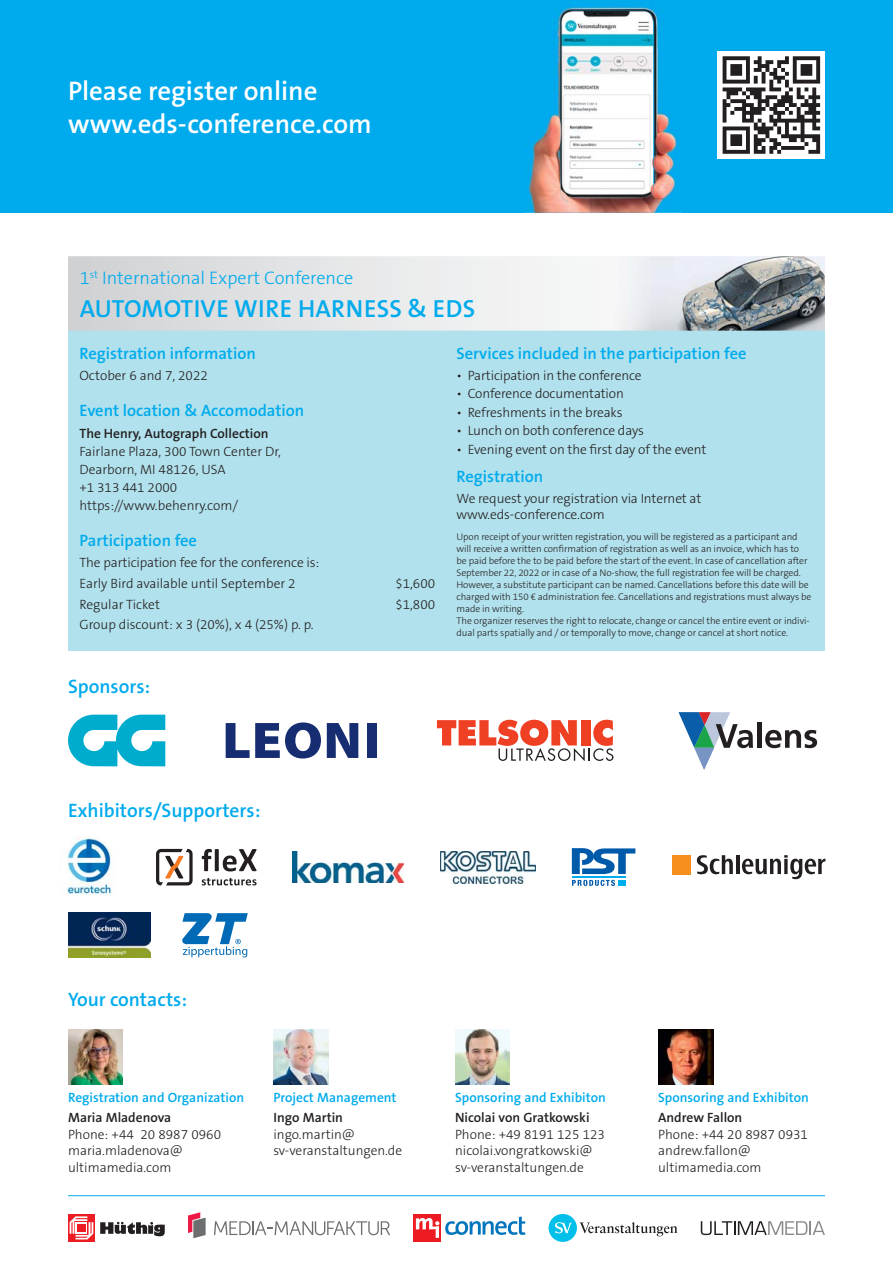
<style>
.page{position:relative;width:893px;height:1263px;background:#fff}
.page>*{position:absolute;margin:0;border:0;box-sizing:border-box;transform-origin:0 0}
.t1{font:600 27px/32.4px "The Sans Os F";color:#fff}
.t2{font:600 24.75px "The Sans Os F";letter-spacing:.015em;color:#00abed}
.t3{font:600 19.5px "The Sans Os F";color:#00abed}
.t4{font:300 18.3px "The Sans Os F";color:#00abed}
.t5{font:600 16.5px "The Sans Os F";color:#00abed}
.t6{font:300 13.5px/16.5px "The Sans Os F";color:#231f20}
.t7{font:600 13.5px "The Sans Os F";color:#00abed}
.t8{font:600 13.5px "The Sans Os F";color:#231f20}
.t9{font:300 9.75px/12px "The Sans Os F";letter-spacing:-.01em;color:#231f20}
</style>
<div class="page">
<svg style="left:68px;top:1214px;width:27px;height:28px"></svg>
<svg style="left:70px;top:1216px;width:23px;height:23px"></svg>
<div style="left:76px;top:1222px;width:11px;height:12px;background:#fff"></div>
<div style="left:77px;top:1224px;width:9px;height:8px;background:#ed1c24"></div>
<svg style="left:100px;top:1222px;width:65px;height:14px"></svg>
<svg style="left:445px;top:1216px;width:80px;height:19px"></svg>
<div style="left:413px;top:1214px;width:28px;height:28px;background:#ed1c24"></div>
<svg style="left:416px;top:1218px;width:23px;height:20px"></svg>
<svg style="left:188px;top:1212px;width:18px;height:26px"></svg>
<svg style="left:214px;top:1221px;width:176px;height:14px"></svg>
<svg style="left:701px;top:1221px;width:124px;height:14px"></svg>
<div style="left:549px;top:1214px;width:28px;height:28px;background:#00bfe8;border-radius:50%"></div>
<svg style="left:555px;top:1222px;width:17px;height:11px"></svg>
<svg style="left:579px;top:1222px;width:98px;height:14px"></svg>
<hr style="left:68px;top:1195px;width:757px;height:1px;background:#00abed">
<div style="left:0;top:0;width:893px;height:213px;background:#00abed"></div>
<img style="left:526px;top:7px;width:155px;height:206px">
<img style="left:561px;top:11px;width:92px;height:191px;border-radius:10px">
<img style="left:273px;top:1029px;width:55px;height:55px">
<img style="left:455px;top:1029px;width:55px;height:55px">
<img style="left:659px;top:1029px;width:54px;height:55px">
<img style="left:68px;top:1029px;width:55px;height:55px">
<div style="left:717px;top:51px;width:108px;height:108px;background:#fff"></div>
<svg style="left:723px;top:56px;width:97px;height:98px"></svg>
<svg style="left:226px;top:722px;width:95px;height:36px"></svg>
<svg style="left:327px;top:723px;width:31px;height:35px"></svg>
<div style="left:367px;top:723px;width:10px;height:35px;background:#172d71"></div>
<svg style="left:437px;top:720px;width:176px;height:41px"></svg>
<img style="left:440px;top:851px;width:96px;height:32px">
<svg style="left:68px;top:715px;width:97px;height:51px"></svg>
<div style="left:68px;top:296px;width:757px;height:355px;background:#b1e1ec"></div>
<svg style="left:68px;top:256px;width:538px;height:75px;background:#e4e5e6"></svg>
<img style="left:606px;top:256px;width:219px;height:75px">
<img style="left:293px;top:852px;width:111px;height:30px">
<img style="left:66px;top:837px;width:47px;height:58px">
<img style="left:68px;top:913px;width:83px;height:45px">
<svg style="left:202px;top:878px;width:55px;height:7px"></svg>
<svg style="left:202px;top:849px;width:55px;height:22px"></svg>
<svg style="left:156px;top:849px;width:37px;height:36px"></svg>
<svg style="left:572px;top:848px;width:63px;height:26px"></svg>
<svg style="left:572px;top:880px;width:43px;height:6px"></svg>
<hr style="left:572px;top:876px;width:54px;height:2px;background:#00aeef">
<div style="left:618px;top:880px;width:8px;height:6px;background:#00aeef"></div>
<svg style="left:679px;top:712px;width:74px;height:58px"></svg>
<div style="left:757px;top:722px;width:5px;height:26px;background:#231f20"></div>
<svg style="left:765px;top:730px;width:52px;height:18px"></svg>
<svg style="left:182px;top:913px;width:66px;height:44px"></svg>
<div style="left:672px;top:855px;width:19px;height:19px;background:#f78f1f"></div>
<hr style="left:736px;top:855px;width:3px;height:19px;background:#231f20">
<svg style="left:742px;top:855px;width:83px;height:24px"></svg>
<svg style="left:697px;top:855px;width:36px;height:19px"></svg>
<h1 class="t1" style="left:68px;top:76px;width:305px">Please register online www.eds-conference.com</h1>
<h3 class="t4" style="left:80px;top:268px;width:275px">1<sup>st</sup> International Expert Conference</h3>
<h2 class="t2" style="left:80px;top:296px;width:397px">AUTOMOTIVE WIRE HARNESS &amp; EDS</h2>
<p class="t5" style="left:79px;top:345px;width:178px">Registration information</p>
<p class="t6" style="left:79px;top:367px;width:130px">October 6 and 7, 2022</p>
<p class="t5" style="left:79px;top:402px;width:227px">Event location &amp; Accomodation</p>
<p class="t8" style="left:79px;top:427px;width:191px">The Henry, Autograph Collection</p>
<p class="t6" style="left:79px;top:443px;width:203px;line-height:18px">Fairlane Plaza, 300 Town Center Dr,<br>Dearborn, MI 48126, USA<br>+1 313 441 2000 https://www.behenry.com/</p>
<p class="t5" style="left:79px;top:533px;width:119px">Participation fee</p>
<p class="t6" style="left:79px;top:553px;width:241px;line-height:20.7px">The participation fee for the conference is:<br>Early Bird available until September 2</p>
<p class="t6" style="left:395px;top:576px;width:41px">$1,600</p>
<p class="t6" style="left:79px;top:596px;width:82px">Regular Ticket</p>
<p class="t6" style="left:395px;top:596px;width:41px">$1,800</p>
<p class="t6" style="left:79px;top:617px;width:236px">Group discount: x 3 (20%), x 4 (25%) p. p.</p>
<h3 class="t3" style="left:68px;top:677px;width:84px">Sponsors:</h3>
<p class="t5" style="left:456px;top:345px;width:292px">Services included in the participation fee</p>
<p class="t6" style="left:456px;top:367px;width:187px">• Participation in the conference</p>
<p class="t6" style="left:456px;top:386px;width:169px">• Conference documentation</p>
<p class="t6" style="left:456px;top:405px;width:167px">• Refreshments in the breaks</p>
<p class="t6" style="left:456px;top:423px;width:189px">• Lunch on both conference days</p>
<p class="t6" style="left:456px;top:442px;width:251px">• Evening event on the first day of the event</p>
<p class="t5" style="left:456px;top:468px;width:88px">Registration</p>
<p class="t6" style="left:456px;top:490px;width:246px">We request your registration via Internet at www.eds-conference.com</p>
<p class="t9" style="left:456px;top:531px;width:356px">Upon receipt of your written registration, you will be registered as a participant and will receive a written confirmation of registration as well as an invoice, which has to be paid before the to be paid before the start of the event. In case of cancellation after September 22, 2022 or in case of a No-show, the full registration fee will be charged.<br>However, a substitute participant can be named. Cancellations before this date will be charged with 150 € administration fee. Cancellations and registrations must always be made in writing.<br>The organizer reserves the right to relocate, change or cancel the entire event or indivi&shy;dual parts spatially and / or temporally to move, change or cancel at short notice.</p>
<h3 class="t3" style="left:68px;top:801px;width:194px">Exhibitors/Supporters:</h3>
<h3 class="t3" style="left:68px;top:989px;width:121px">Your contacts:</h3>
<p class="t7" style="left:68px;top:1090px;width:178px">Registration and Organization</p>
<p class="t8" style="left:68px;top:1111px;width:105px">Maria Mladenova</p>
<p class="t6" style="left:68px;top:1127px;width:155px">Phone: +44 20 8987 0960 maria.mladenova@ ultimamedia.com</p>
<p class="t7" style="left:273px;top:1090px;width:125px">Project Management</p>
<p class="t8" style="left:273px;top:1111px;width:71px">Ingo Martin</p>
<p class="t6" style="left:273px;top:1127px;width:130px">ingo.martin@ sv-veranstaltungen.de</p>
<p class="t7" style="left:455px;top:1090px;width:152px">Sponsoring and Exhibiton</p>
<p class="t8" style="left:455px;top:1111px;width:136px">Nicolai von Gratkowski</p>
<p class="t6" style="left:455px;top:1127px;width:151px">Phone: +49 8191 125 123 nicolai.vongratkowski@ sv-veranstaltungen.de</p>
<p class="t7" style="left:658px;top:1090px;width:152px">Sponsoring and Exhibiton</p>
<p class="t8" style="left:658px;top:1111px;width:86px">Andrew Fallon</p>
<p class="t6" style="left:658px;top:1127px;width:151px">Phone: +44 20 8987 0931 andrew.fallon@ ultimamedia.com</p>
</div>
